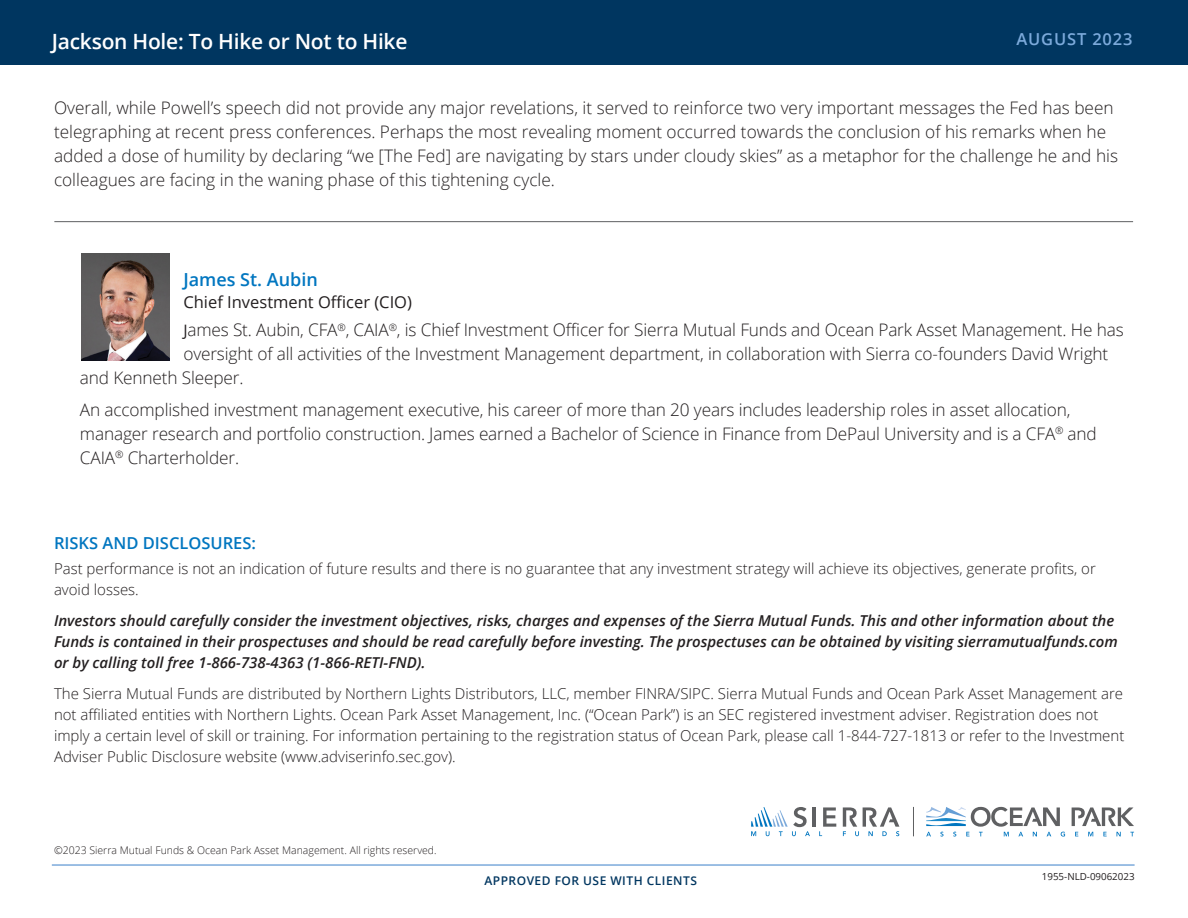
<style>
.page{position:relative;width:1188px;height:918px;background:#fff}
.page>*{position:absolute;margin:0;border:0;box-sizing:border-box;transform-origin:0 0}
.t1{font:600 21px "Open Sans";letter-spacing:-.01em;color:#fff}
.t2{font:600 18px "Open Sans";color:#0076c0}
.t3{font:300 17.25px/24px "Open Sans";letter-spacing:-.01em;color:#231f20}
.t4{font:16.5px "Open Sans";color:#231f20}
.t5{font:600 16.5px "Open Sans";color:#0076c0}
.t6{font:600 16.5px "Open Sans";letter-spacing:.05em;color:#7caadb}
.t7{font:300 15px/21px "Open Sans";color:#231f20}
.t8{font:italic 600 15px/21px "Open Sans";color:#231f20}
.t9{font:600 12px "Open Sans";letter-spacing:.04em;color:#003660}
.t10{font:300 10.5px "Open Sans";color:#231f20}
.t11{font:9.75px "Open Sans";color:#231f20}
.s1{font-weight:400;font-size:15.75px}
</style>
<div class="page">
<img style="left:81px;top:254px;width:89px;height:106px">
<hr style="left:54px;top:221px;width:1079px;height:1px;background:#5f6062">
<hr style="left:52px;top:864px;width:1083px;height:2px;background:#7caadb">
<hr style="left:813px;top:807px;width:3px;height:20px;background:#5f6062">
<svg style="left:751px;top:807px;width:59px;height:29px"></svg>
<svg style="left:819px;top:807px;width:17px;height:29px"></svg>
<svg style="left:843px;top:807px;width:56px;height:29px"></svg>
<svg style="left:1075px;top:832px;width:3px;height:4px"></svg>
<svg style="left:1088px;top:832px;width:5px;height:4px"></svg>
<svg style="left:1103px;top:832px;width:4px;height:4px"></svg>
<svg style="left:1117px;top:832px;width:4px;height:4px"></svg>
<svg style="left:1072px;top:807px;width:62px;height:19px"></svg>
<svg style="left:926px;top:807px;width:139px;height:30px"></svg>
<svg style="left:913px;top:807px;width:1px;height:29px"></svg>
<div style="left:0;top:0;width:1188px;height:65px;background:#003660"></div>
<p class="t1" style="left:52px;top:27px;width:357px">Jackson Hole: To Hike or Not to Hike</p>
<p class="t6" style="left:1017px;top:28px;width:118px">AUGUST 2023</p>
<p class="t3" style="left:54px;top:95px;width:1066px">Overall, while Powell’s speech did not provide any major revelations, it served to reinforce two very important messages the Fed has been telegraphing at recent press conferences. Perhaps the most revealing moment occurred towards the conclusion of his remarks when he added a dose of humility by declaring “we [The Fed] are navigating by stars under cloudy skies” as a metaphor for the challenge he and his colleagues are facing in the waning phase of this tightening cycle.</p>
<p class="t2" style="left:183px;top:267px;width:136px">James St. Aubin</p>
<p class="t4" style="left:183px;top:291px;width:230px">Chief Investment Officer (CIO)</p>
<p class="t3" style="left:183px;top:318px;width:942px"><span class="s1">J</span>ames St. Aubin, CFA<sup>®</sup>, CAIA<sup>®</sup>, is Chief Investment Officer for Sierra Mutual Funds and Ocean Park Asset Management. He has</p>
<p class="t3" style="left:183px;top:342px;width:926px">oversight of all activities of the Investment Management department, in collaboration with Sierra co-founders David Wright</p>
<p class="t3" style="left:80px;top:366px;width:165px">and Kenneth Sleeper.</p>
<p class="t3" style="left:80px;top:397px;width:1018px">An accomplished investment management executive, his career of more than 20 years includes leadership roles in asset allocation, manager research and portfolio construction. James earned a Bachelor of Science in Finance from DePaul University and is a CFA<sup>®</sup> and<br>CAIA<sup>®</sup> Charterholder.</p>
<p class="t5" style="left:54px;top:532px;width:204px">RISKS AND DISCLOSURES:</p>
<p class="t7" style="left:54px;top:558px;width:1043px">Past performance is not an indication of future results and there is no guarantee that any investment strategy will achieve its objectives, generate profits, or avoid losses.</p>
<p class="t8" style="left:54px;top:610px;width:1065px">Investors should carefully consider the investment objectives, risks, charges and expenses of the Sierra Mutual Funds. This and other information about the<br>Funds is contained in their prospectuses and should be read carefully before investing. The prospectuses can be obtained by visiting sierramutualfunds.com or by calling toll free 1-866-738-4363 (1-866-RETI-FND).</p>
<p class="t7" style="left:54px;top:682px;width:1072px">The Sierra Mutual Funds are distributed by Northern Lights Distributors, LLC, member FINRA/SIPC. Sierra Mutual Funds and Ocean Park Asset Management are not affiliated entities with Northern Lights. Ocean Park Asset Management, Inc. (“Ocean Park”) is an SEC registered investment adviser. Registration does not imply a certain level of skill or training. For information pertaining to the registration status of Ocean Park, please call 1-844-727-1813 or refer to the Investment Adviser Public Disclosure website (www.adviserinfo.sec.gov).</p>
<p class="t10" style="left:54px;top:843px;width:384px">©2023 Sierra Mutual Funds &amp; Ocean Park Asset Management. All rights reserved.</p>
<p class="t9" style="left:484px;top:872px;width:214px">APPROVED FOR USE WITH CLIENTS</p>
<p class="t11" style="left:1042px;top:870px;width:94px">1955-NLD-09062023</p>
</div>
